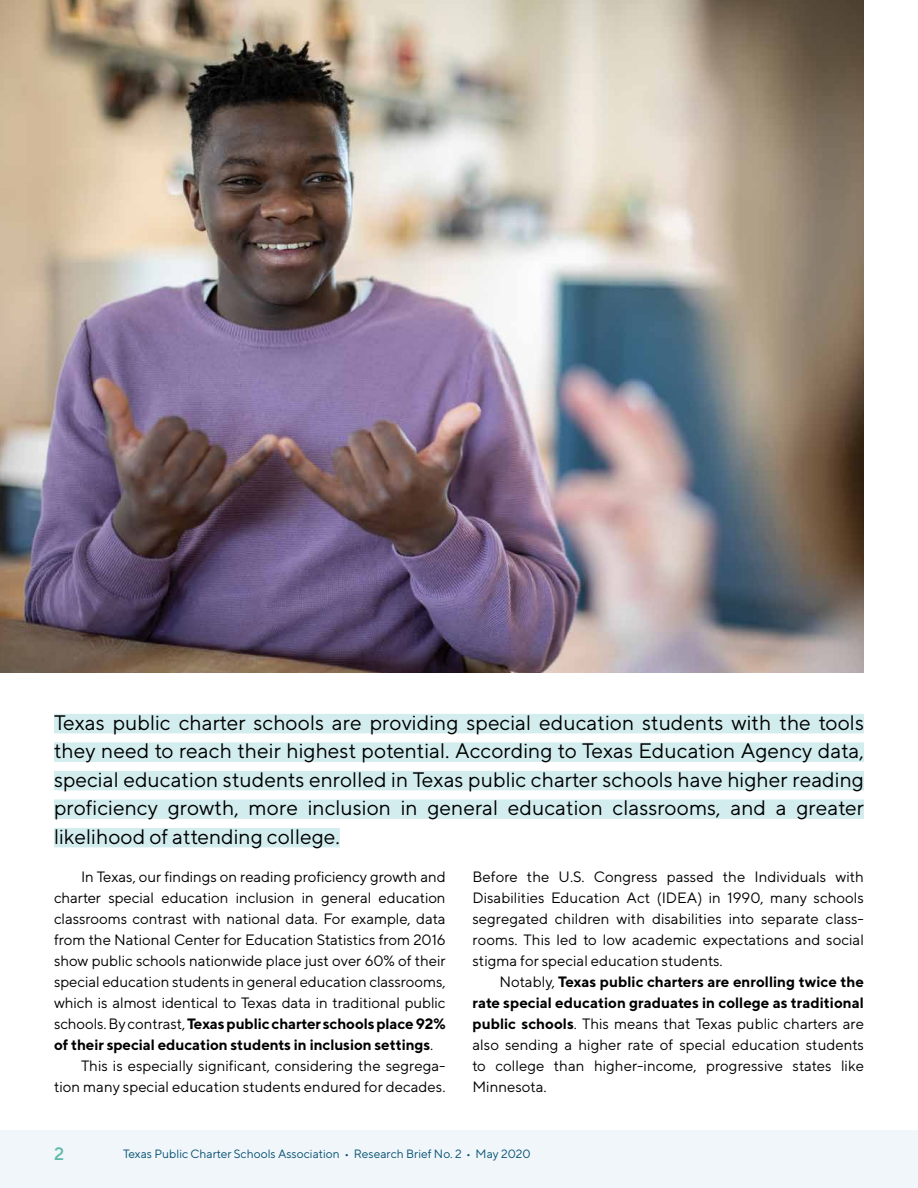
<style>
.page{position:relative;width:918px;height:1188px;background:#fff}
.page>*{position:absolute;margin:0;border:0;box-sizing:border-box;transform-origin:0 0}
.t1{font:21px/28.5px "TT Norms";color:#000;text-align:justify}
.t2{font:500 18px "TT Norms";color:#5eb9a9}
.t3{font:15px/21px "TT Norms";letter-spacing:-.005em;color:#000;text-align:justify}
.t4{font:700 15px "TT Norms";letter-spacing:-.005em;color:#000}
.t5{font:12px "TT Norms";color:#045073}
.s1{font-weight:400}
.s2{font-weight:700}
</style>
<div class="page">
<div style="left:0;top:1130px;width:918px;height:58px;background:#f0f6f9"></div>
<div style="left:54px;top:714px;width:810px;height:19px;background:#d3edef"></div>
<div style="left:54px;top:742px;width:810px;height:20px;background:#d3edef"></div>
<div style="left:54px;top:771px;width:810px;height:19px;background:#d3edef"></div>
<div style="left:54px;top:799px;width:810px;height:20px;background:#d3edef"></div>
<div style="left:54px;top:828px;width:286px;height:19px;background:#d3edef"></div>
<img style="left:0;top:0;width:864px;height:673px">
<p class="t1" style="left:54px;top:708px;width:812px">Texas public charter schools are providing special education students with the tools they need to reach their highest potential. According to Texas Education Agency data, special education students enrolled in Texas public charter schools have higher reading proficiency growth, more inclusion in general education classrooms, and a greater likelihood of attending college.</p>
<p class="t3" style="left:81px;top:866px;width:366px">In Texas, our findings on reading proficiency growth and</p>
<p class="t3" style="left:54px;top:887px;width:393px">charter special education inclusion in general education</p>
<p class="t3" style="left:54px;top:908px;width:393px">classrooms contrast with national data. For example, data</p>
<p class="t3" style="left:54px;top:929px;width:393px">from the National Center for Education Statistics from 2016</p>
<p class="t3" style="left:54px;top:950px;width:393px">show public schools nationwide place just over 60% of their</p>
<p class="t3" style="left:54px;top:971px;width:393px">special education students in general education classrooms,</p>
<p class="t3" style="left:54px;top:992px;width:393px">which is almost identical to Texas data in traditional public</p>
<p class="t4" style="left:54px;top:1015px;width:393px"><span class="s1">schools. By contrast,</span> Texas public charter schools place 92%</p>
<p class="t4" style="left:54px;top:1036px;width:381px">of their special education students in inclusion settings<span class="s1">.</span></p>
<p class="t3" style="left:81px;top:1055px;width:366px">This is especially significant, considering the segrega-</p>
<p class="t3" style="left:54px;top:1076px;width:393px">tion many special education students endured for decades.</p>
<p class="t3" style="left:472px;top:866px;width:393px">Before the U.S. Congress passed the Individuals with Disabilities Education Act (IDEA) in 1990, many schools segregated children with disabilities into separate class&shy;rooms. This led to low academic expectations and social stigma for special education students.</p>
<p class="t3" style="left:472px;top:971px;width:393px;text-indent:27px">Notably, <span class="s2">Texas public charters are enrolling twice the rate special education graduates in college as traditional public schools</span>. This means that Texas public charters are also sending a higher rate of special education students to college than higher-income, progressive states like Minnesota.</p>
<p class="t2" style="left:54px;top:1142px;width:12px">2</p>
<p class="t5" style="left:123px;top:1146px;width:409px">Texas Public Charter Schools Association • Research Brief No. 2 • May 2020</p>
</div>
